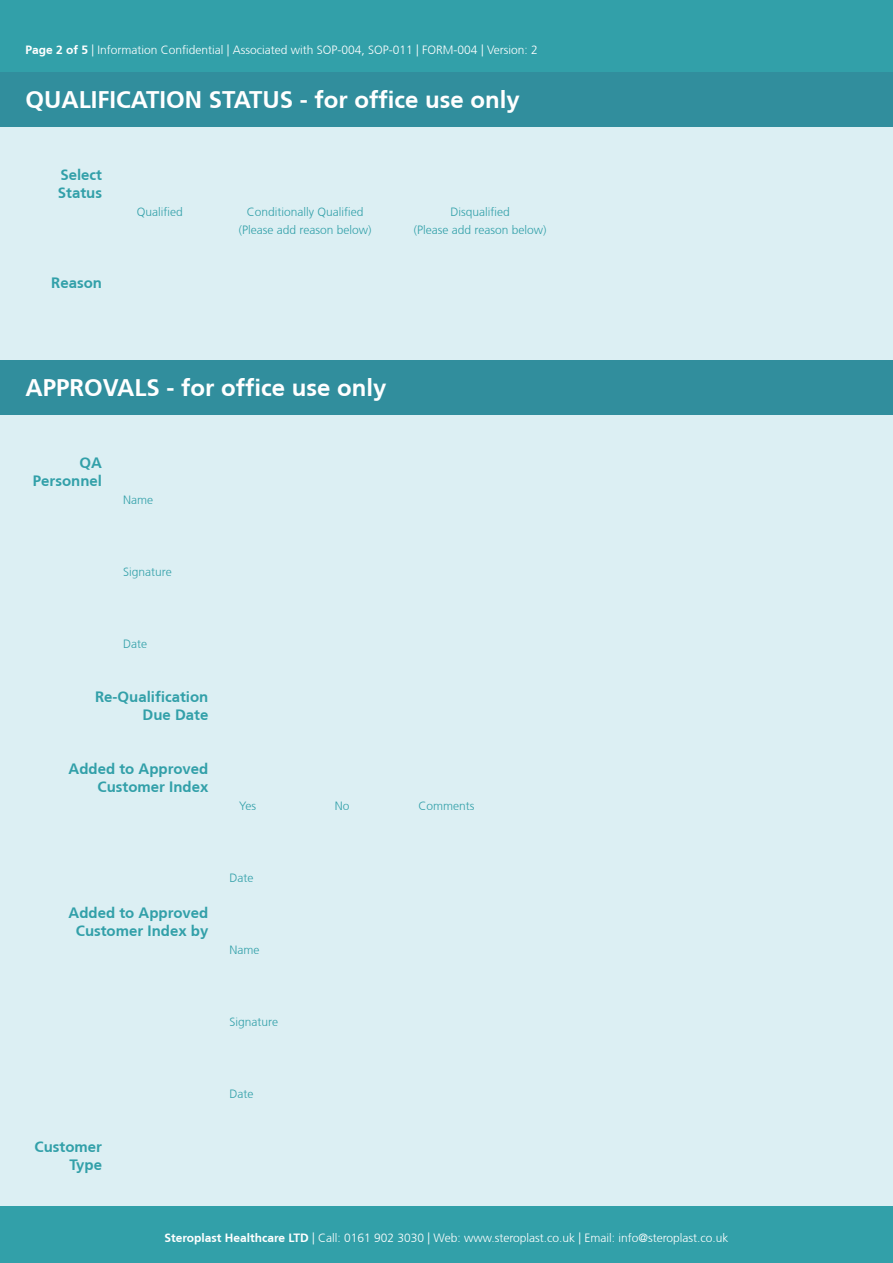
<style>
.page{position:relative;width:893px;height:1263px;background:#fff}
.page>*{position:absolute;margin:0;border:0;box-sizing:border-box;transform-origin:0 0}
.t1{font:700 24px "Frutiger CE";color:#fff}
.t2{font:700 15px/18px "Frutiger CE";color:#32a0a9;text-align:right}
.t3{font:300 12px "Frutiger CE";color:#fff}
.t4{font:300 12px/18px "Frutiger CE";color:#32a0a9;text-align:center}
.s1{font-weight:700}
</style>
<div class="page">
<div style="left:0;top:0;width:893px;height:72px;background:#32a0a9"></div>
<div style="left:0;top:126px;width:893px;height:1137px;background:#dceff3"></div>
<div style="left:0;top:72px;width:893px;height:54px;background:#318e9d"></div>
<div style="left:0;top:360px;width:893px;height:54px;background:#318e9d"></div>
<div style="left:0;top:1206px;width:893px;height:57px;background:#32a0a9"></div>
<p class="t3" style="left:26px;top:43px;width:514px"><span class="s1">Page 2 of 5</span> | Information Confidential | Associated with SOP-004, SOP-011 | FORM-004 | Version: 2</p>
<h1 class="t1" style="left:26px;top:85px;width:496px">QUALIFICATION STATUS - for office use only</h1>
<p class="t2" style="left:58px;top:166px;width:46px;text-align:left">Select<br>Status</p>
<p class="t2" style="left:51px;top:274px;width:52px">Reason</p>
<p class="t4" style="left:137px;top:203px;width:48px">Qualified</p>
<p class="t4" style="left:239px;top:203px;width:134px">Conditionally Qualified (Please add reason below)</p>
<p class="t4" style="left:414px;top:203px;width:134px">Disqualified<br>(Please add reason below)</p>
<h1 class="t1" style="left:26px;top:373px;width:362px">APPROVALS - for office use only</h1>
<p class="t2" style="left:33px;top:454px;width:71px">QA<br>Personnel</p>
<p class="t4" style="left:123px;top:491px;width:31px">Name</p>
<p class="t4" style="left:123px;top:563px;width:50px">Signature</p>
<p class="t4" style="left:123px;top:635px;width:25px">Date</p>
<p class="t2" style="left:95px;top:688px;width:115px">Re-Qualification<br>Due Date</p>
<p class="t2" style="left:69px;top:760px;width:141px">Added to Approved<br>Customer Index</p>
<p class="t4" style="left:239px;top:797px;width:18px">Yes</p>
<p class="t4" style="left:335px;top:797px;width:16px">No</p>
<p class="t4" style="left:418px;top:797px;width:58px">Comments</p>
<p class="t2" style="left:69px;top:904px;width:141px;text-align:center">Added to Approved<br>Customer Index by</p>
<p class="t4" style="left:230px;top:869px;width:25px">Date</p>
<p class="t4" style="left:230px;top:941px;width:31px">Name</p>
<p class="t2" style="left:35px;top:1138px;width:69px">Customer<br>Type</p>
<p class="t4" style="left:230px;top:1013px;width:50px">Signature</p>
<p class="t4" style="left:230px;top:1085px;width:25px">Date</p>
<p class="t3" style="left:164px;top:1231px;width:566px"><span class="s1">Steroplast Healthcare LTD</span> | Call: 0161 902 3030 | Web: www.steroplast.co.uk | Email: info@steroplast.co.uk</p>
</div>
